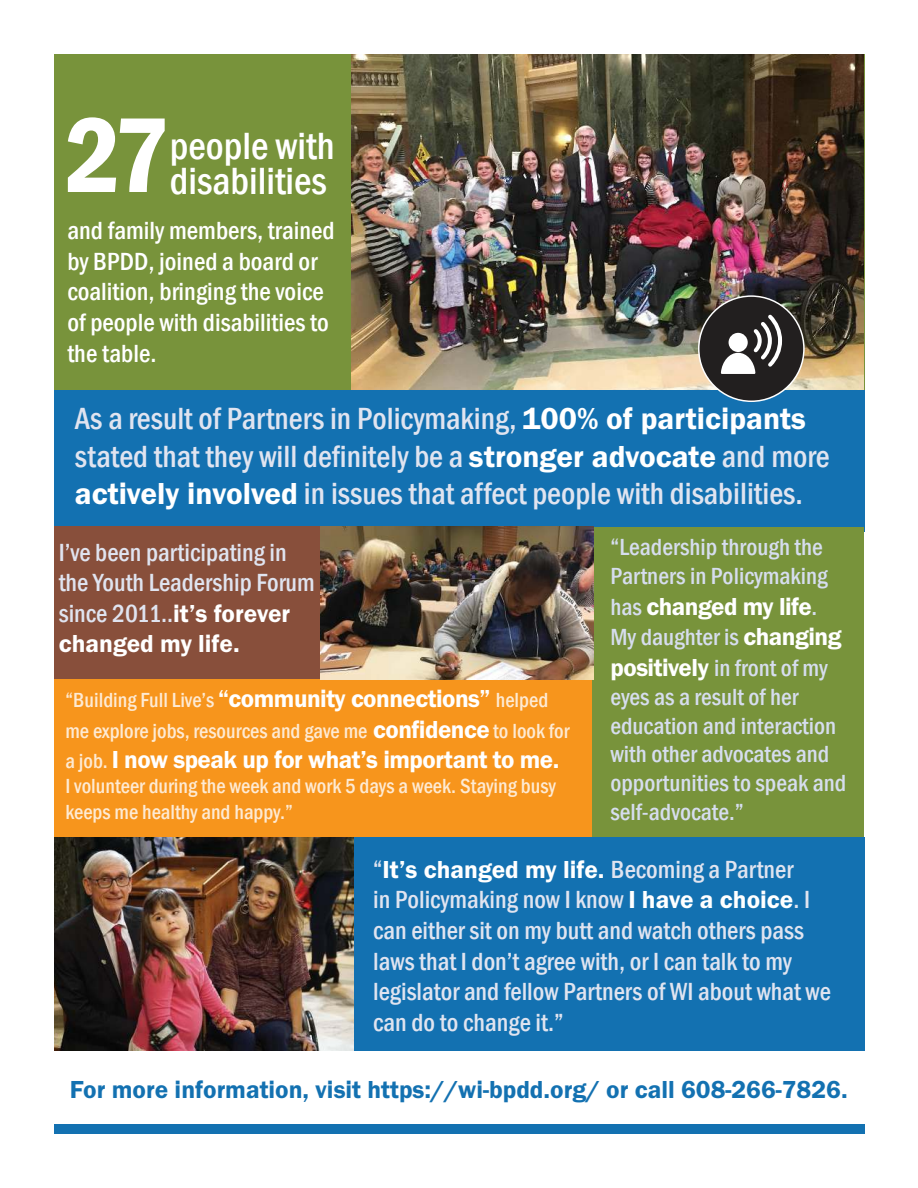
<style>
.page{position:relative;width:918px;height:1188px;background:#fff}
.page>*{position:absolute;margin:0;border:0;box-sizing:border-box;transform-origin:0 0}
.t1{font:600 condensed 110.25px "Franklin Gothic";color:#fff}
.t2{font:500 condensed 39px/34.5px "Franklin Gothic";color:#fff}
.t3{font:500 condensed 31.5px/37.8px "Franklin Gothic";color:#e0e4f0}
.t4{font:500 condensed 25.5px/30.6px "Franklin Gothic";color:#e0e4f0}
.t5{font:500 condensed 25.5px/30.6px "Franklin Gothic";color:#fff}
.t6{font:600 25.5px "Franklin Gothic Itc T";color:#1371b1}
.t7{font:600 25.5px "Franklin Gothic Itc T";letter-spacing:-.02em;color:#fff}
.t8{font:600 25.5px "Franklin Gothic Itc T";color:#fff}
.t9{font:500 condensed 24px/29.1px "Franklin Gothic";color:#d6ddee}
.t10{font:500 condensed 21px/30.6px "Franklin Gothic";color:#feead3}
.s1{font-family:"Franklin Gothic Itc T";font-weight:600;font-stretch:normal;color:#fff}
.s2{font-family:"Franklin Gothic Itc T";font-weight:600;font-stretch:normal;font-size:25.5px;color:#fff}
.s3{font-family:"Franklin Gothic";font-weight:500;font-stretch:condensed;font-size:21px;color:#feead3}
.s4{font-family:"Franklin Gothic";font-weight:500;font-stretch:condensed;font-size:24px;color:#d6ddee}
.s5{font-family:"Franklin Gothic";font-weight:500;font-stretch:condensed;color:#e0e4f0}
</style>
<div class="page">
<div style="left:54px;top:54px;width:810px;height:369px;background:#78933b"></div>
<img style="left:351px;top:54px;width:513px;height:336px">
<div style="left:54px;top:1124px;width:810px;height:9px;background:#1371b1"></div>
<div style="left:54px;top:837px;width:810px;height:213px;background:#1371b1"></div>
<img style="left:54px;top:837px;width:299px;height:213px">
<div style="left:54px;top:390px;width:810px;height:141px;background:#1371b1"></div>
<div style="left:54px;top:526px;width:269px;height:182px;background:#884f3b"></div>
<div style="left:54px;top:679px;width:539px;height:158px;background:#f7951c"></div>
<div style="left:593px;top:528px;width:271px;height:309px;background:#78933b"></div>
<img style="left:321px;top:526px;width:272px;height:153px">
<div style="left:699px;top:296px;width:105px;height:105px;background:#221f1f;border-radius:50%"></div>
<svg style="left:721px;top:315px;width:61px;height:59px"></svg>
<div style="left:698px;top:295px;width:107px;height:107px;border:2px solid #fff;border-radius:50%"></div>
<h1 class="t1" style="left:65px;top:109px;width:106px">27</h1>
<h2 class="t2" style="left:170px;top:131px;width:166px">people with disabilities</h2>
<p class="t5" style="left:67px;top:217px;width:269px">and family members, trained by BPDD, joined a board or coalition, bringing the voice of people with disabilities to the table.</p>
<p class="t3" style="left:75px;top:401px;width:756px">As a result of Partners in Policymaking, <span class="s1">100% of participants </span>stated that they will definitely be a <span class="s1">stronger advocate</span> and more <span class="s1">actively involved</span> in issues that affect people with disabilities.</p>
<p class="t4" style="left:59px;top:538px;width:258px">I’ve been participating in the Youth Leadership Forum since 2011..<span class="s1">it’s forever</span></p>
<p class="t8" style="left:59px;top:634px;width:182px">changed my life.</p>
<p class="t10" style="left:65px;top:686px;width:506px">“Building Full Live’s <span class="s2">“community connections”</span> helped me explore jobs, resources and gave me <span class="s2">confidence</span> to look for</p>
<p class="t7" style="left:65px;top:750px;width:495px"><span class="s3">a job.</span> I now speak up for what’s important to me.</p>
<p class="t10" style="left:65px;top:775px;width:492px;line-height:25.2px">I volunteer during the week and work 5 days a week. Staying busy keeps me healthy and happy.”</p>
<p class="t9" style="left:610px;top:534px;width:219px">“Leadership through the<br>Partners in Policymaking</p>
<p class="t7" style="left:610px;top:596px;width:208px"><span class="s4">has</span> changed my life<span class="s4">.</span></p>
<p class="t9" style="left:610px;top:624px;width:237px">My daughter is <span class="s2">changing positively</span> in front of my eyes as a result of her education and interaction with other advocates and opportunities to speak and self-advocate.”</p>
<p class="t8" style="left:373px;top:859px;width:422px"><span class="s5">“</span>It’s changed my life. <span class="s5">Becoming a Partner</span></p>
<p class="t4" style="left:373px;top:886px;width:459px">in Policymaking now I know <span class="s1">I have a choice</span>. I can either sit on my butt and watch others pass laws that I don’t agree with, or I can talk to my legislator and fellow Partners of WI about what we can do to change it.”</p>
<p class="t6" style="left:70px;top:1080px;width:779px">For more information, visit https://wi-bpdd.org/ or call 608-266-7826.</p>
</div>
